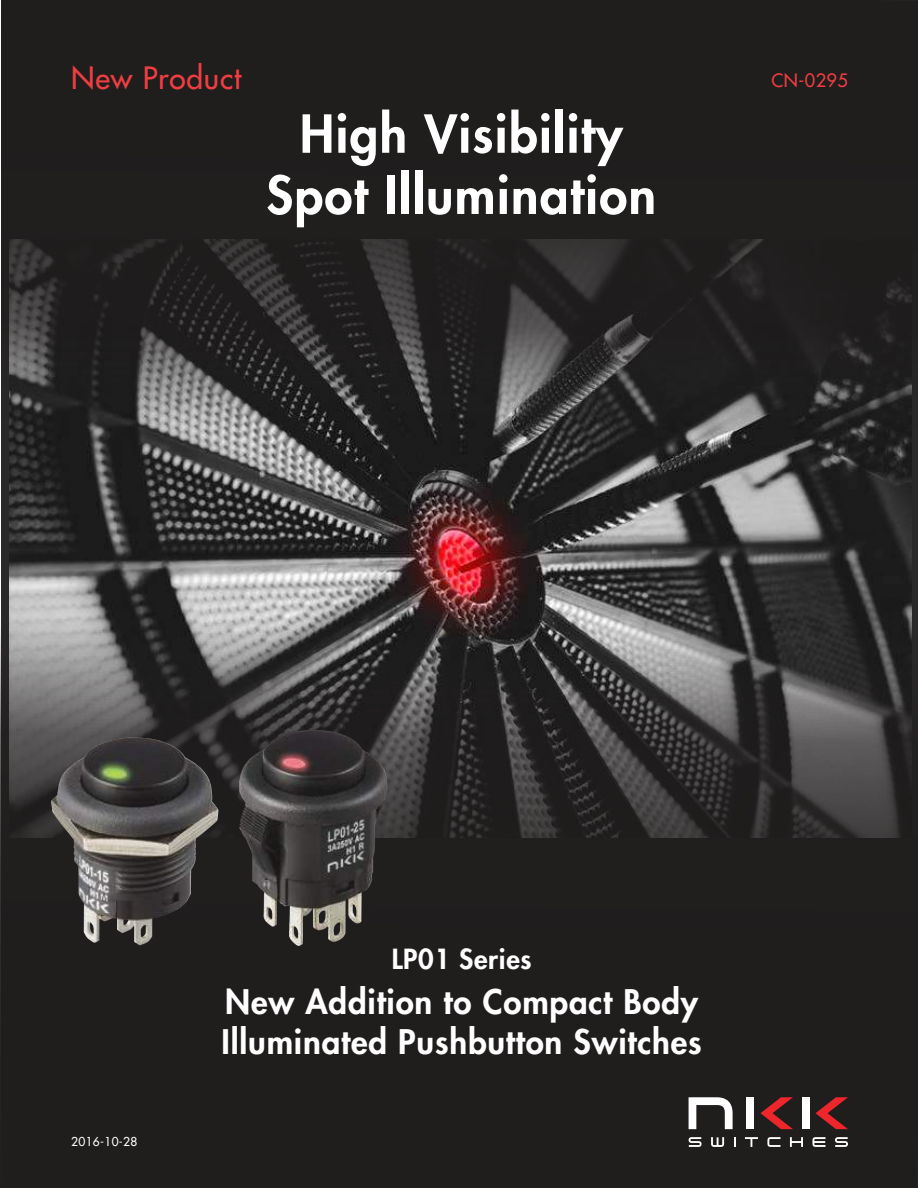
<style>
.page{position:relative;width:918px;height:1188px;background:#fff}
.page>*{position:absolute;margin:0;border:0;box-sizing:border-box;transform-origin:0 0}
.t1{font:800 51px/61.2px "Futura Std";letter-spacing:.025em;color:#fff;text-align:center}
.t2{font:800 33px/39.6px "Futura Std";letter-spacing:.025em;color:#fff}
.t3{font:500 30px "Futura Std";letter-spacing:.025em;color:#ef3e42}
.t4{font:800 27px "Futura Std";letter-spacing:.025em;color:#fff}
.t5{font:500 18px "Futura Std";letter-spacing:.025em;color:#ef3e42}
.t6{font:500 12px "Futura Std";letter-spacing:.025em;color:#fff}
</style>
<div class="page">
<img style="left:10px;top:459px;width:901px;height:130px">
<img style="left:1px;top:1px;width:917px;height:458px">
<img style="left:1px;top:589px;width:916px;height:599px">
<img style="left:238px;top:732px;width:135px;height:215px">
<img style="left:51px;top:738px;width:167px;height:208px">
<svg style="left:689px;top:1097px;width:44px;height:32px"></svg>
<div style="left:802px;top:1097px;width:7px;height:32px;background:#fff"></div>
<div style="left:747px;top:1097px;width:7px;height:32px;background:#fff"></div>
<svg style="left:760px;top:1097px;width:33px;height:32px"></svg>
<svg style="left:816px;top:1097px;width:32px;height:32px"></svg>
<svg style="left:689px;top:1137px;width:13px;height:10px"></svg>
<svg style="left:835px;top:1137px;width:13px;height:10px"></svg>
<svg style="left:790px;top:1137px;width:13px;height:10px"></svg>
<svg style="left:812px;top:1137px;width:14px;height:10px"></svg>
<svg style="left:767px;top:1137px;width:13px;height:10px"></svg>
<svg style="left:745px;top:1137px;width:13px;height:10px"></svg>
<svg style="left:711px;top:1137px;width:13px;height:10px"></svg>
<p class="t3" style="left:71px;top:63px;width:171px">New Product</p>
<h1 class="t1" style="left:266px;top:107px;width:391px">High Visibility<br>Spot Illumination</h1>
<p class="t5" style="left:771px;top:72px;width:78px">CN-0295</p>
<p class="t6" style="left:71px;top:1136px;width:68px">2016-10-28</p>
<p class="t4" style="left:392px;top:946px;width:141px">LP01 Series</p>
<p class="t2" style="left:222px;top:985px;width:482px">New Addition to Compact Body<br>Illuminated Pushbutton Switches</p>
</div>
